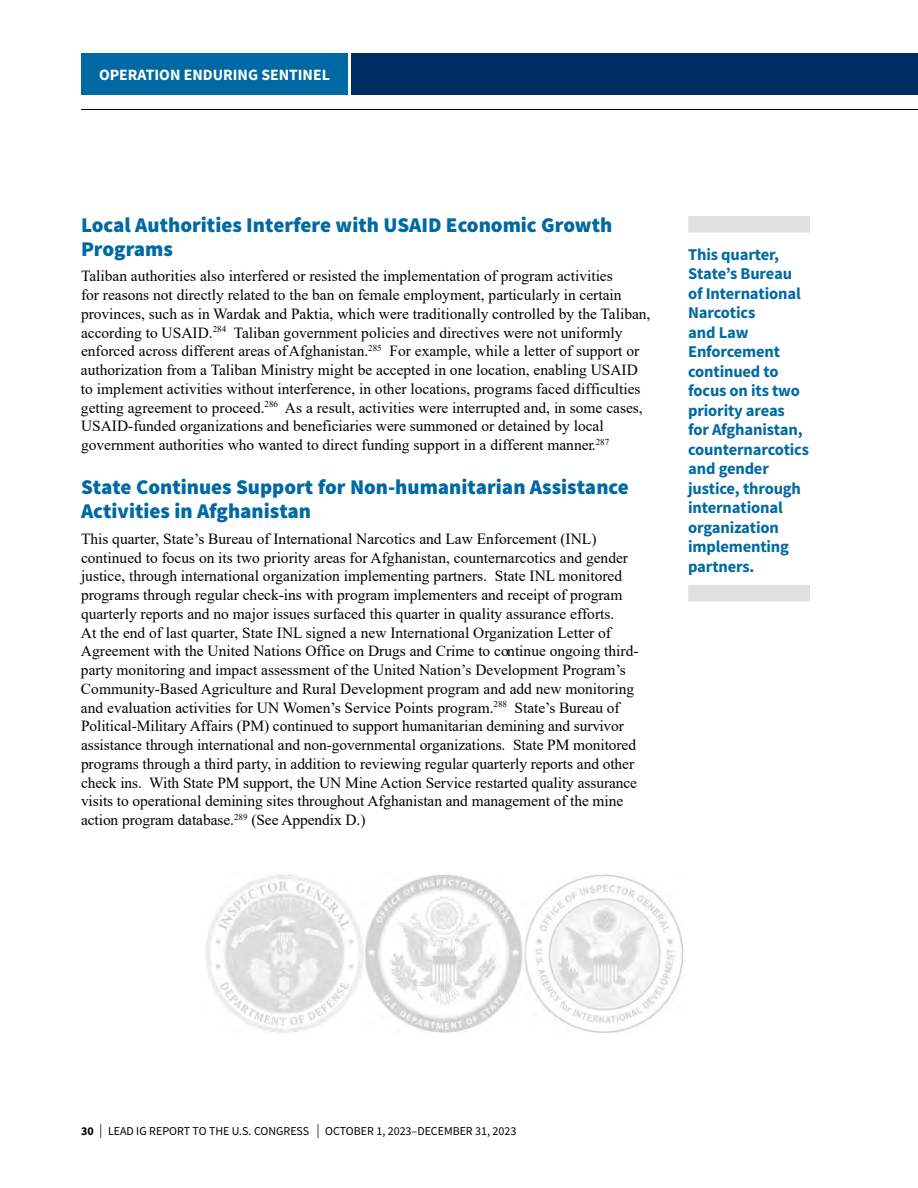
<style>
.page{position:relative;width:918px;height:1188px;background:#fff}
.page>*{position:absolute;margin:0;border:0;box-sizing:border-box;transform-origin:0 0}
.Headline_1{font:900 21px/24px "Source Sans Pro";color:#0069a3}
.t1{font:700 16.5px/19.5px "Source Sans Pro";letter-spacing:-.01em;color:#0069a3}
.t2{font:700 15.75px "Source Sans Pro";color:#fff}
.Body_Text_Normal{font:15.45px/18.8px "Times New Roman";color:#000}
.t3{font:12px "Source Sans Pro";color:#000}
.s1{font-weight:700}
.s2{font-weight:200;font-size:21px}
</style>
<div class="page">
<div style="left:81px;top:53px;width:267px;height:42px;background:#0069a3"></div>
<div style="left:351px;top:53px;width:567px;height:42px;background:#002d62"></div>
<hr style="left:81px;top:109px;width:837px;height:1px;background:#000">
<div style="left:688px;top:216px;width:122px;height:16px;background:#e2e1e1"></div>
<div style="left:688px;top:585px;width:122px;height:17px;background:#e2e1e1"></div>
<img style="left:206px;top:874px;width:478px;height:159px">
<p class="t2" style="left:99px;top:64px;width:232px">OPERATION ENDURING SENTINEL</p>
<p class="Headline_1" style="left:81px;top:214px;width:533px">Local Authorities Interfere with USAID Economic Growth<br>Programs</p>
<p class="Body_Text_Normal" style="left:81px;top:266px;width:571px">Taliban authorities also interfered or resisted the implementation of program activities<br>for reasons not directly related to the ban on female employment, particularly in certain provinces, such as in Wardak and Paktia, which were traditionally controlled by the Taliban, according to USAID.<sup>284</sup> Taliban government policies and directives were not uniformly enforced across different areas of Afghanistan.<sup>285</sup> For example, while a letter of support or authorization from a Taliban Ministry might be accepted in one location, enabling USAID to implement activities without interference, in other locations, programs faced difficulties getting agreement to proceed.<sup>286</sup> As a result, activities were interrupted and, in some cases, USAID-funded organizations and beneficiaries were summoned or detained by local government authorities who wanted to direct funding support in a different manner.<sup>287</sup></p>
<p class="Headline_1" style="left:81px;top:476px;width:549px">State Continues Support for Non-humanitarian Assistance<br>Activities in Afghanistan</p>
<p class="Body_Text_Normal" style="left:81px;top:529px;width:559px">This quarter, State’s Bureau of International Narcotics and Law Enforcement (INL) continued to focus on its two priority areas for Afghanistan, counternarcotics and gender justice, through international organization implementing partners. State INL monitored programs through regular check-ins with program implementers and receipt of program quarterly reports and no major issues surfaced this quarter in quality assurance efforts.<br>At the end of last quarter, State INL signed a new International Organization Letter of Agreement with the United Nations Office on Drugs and Crime to continue ongoing third&shy;party monitoring and impact assessment of the United Nation’s Development Program’s Community-Based Agriculture and Rural Development program and add new monitoring and evaluation activities for UN Women’s Service Points program.<sup>288</sup> State’s Bureau of Political-Military Affairs (PM) continued to support humanitarian demining and survivor assistance through international and non-governmental organizations. State PM monitored programs through a third party, in addition to reviewing regular quarterly reports and other check ins. With State PM support, the UN Mine Action Service restarted quality assurance visits to operational demining sites throughout Afghanistan and management of the mine action program database.<sup>289</sup> (See Appendix D.)</p>
<p class="t1" style="left:688px;top:245px;width:122px">This quarter,<br>State’s Bureau of International<br>Narcotics<br>and Law<br>Enforcement continued to focus on its two priority areas for Afghanistan, counternarcotics and gender justice, through international organization implementing partners.</p>
<p class="t3" style="left:81px;top:1123px;width:437px"><span class="s1">30</span> <span class="s2">I</span> LEAD IG REPORT TO THE U.S. CONGRESS <span class="s2">I</span> OCTOBER 1, 2023–DECEMBER 31, 2023</p>
</div>
